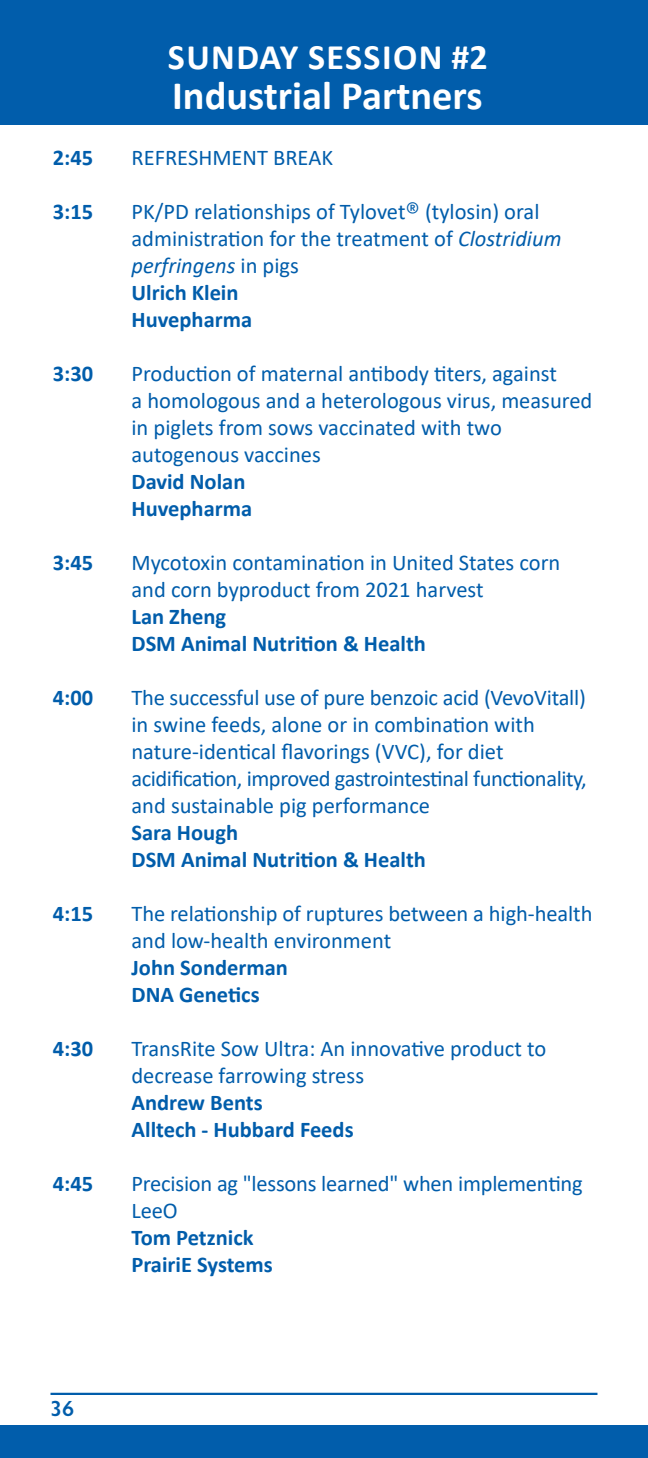
<style>
.page{position:relative;width:648px;height:1458px;background:#fff}
.page>*{position:absolute;margin:0;border:0;box-sizing:border-box;transform-origin:0 0}
.Left_Heading{font:700 40.5px "Calibri";color:#fff}
.Left_Heading-2{font:700 36px "Calibri";letter-spacing:.04em;color:#fff}
.Schedule_2{font:22.5px/27px "Calibri";color:#015dab}
.Schedule_2-2{font:700 22.5px "Calibri";color:#015dab}
.t1{font:600 22.5px "Hypatia Sans Pro";color:#015dab}
.s1{font-family:"Fira Sans"}
.s2{font-style:italic}
</style>
<div class="page">
<div style="left:0;top:1425px;width:648px;height:33px;background:#015dab"></div>
<div style="left:0;top:0;width:648px;height:125px;background:#015dab"></div>
<hr style="left:51px;top:1393px;width:546px;height:2px;background:#015dab">
<p class="Left_Heading-2" style="left:168px;top:31px;width:321px">SUNDAY SESSION #2</p>
<p class="Left_Heading" style="left:172px;top:67px;width:312px">Industrial Partners</p>
<p class="Schedule_2-2" style="left:53px;top:142px;width:42px">2:45</p>
<p class="Schedule_2" style="left:132px;top:144px;width:203px">REFRESHMENT BREAK</p>
<p class="Schedule_2-2" style="left:53px;top:196px;width:42px">3:15</p>
<p class="Schedule_2" style="left:132px;top:198px;width:431px">PK/PD relationships of Tylovet<span class="s1">®</span> (tylosin) oral administration for the treatment of <span class="s2">Clostridium perfringens</span> in pigs</p>
<p class="Schedule_2-2" style="left:132px;top:277px;width:109px">Ulrich Klein</p>
<p class="Schedule_2-2" style="left:132px;top:304px;width:122px">Huvepharma</p>
<p class="Schedule_2-2" style="left:53px;top:358px;width:42px">3:30</p>
<p class="Schedule_2" style="left:132px;top:360px;width:462px">Production of maternal antibody titers, against<br>a homologous and a heterologous virus, measured in piglets from sows vaccinated with two autogenous vaccines</p>
<p class="Schedule_2-2" style="left:132px;top:466px;width:115px">David Nolan</p>
<p class="Schedule_2-2" style="left:132px;top:493px;width:122px">Huvepharma</p>
<p class="Schedule_2-2" style="left:53px;top:547px;width:42px">3:45</p>
<p class="Schedule_2" style="left:132px;top:549px;width:430px">Mycotoxin contamination in United States corn and corn byproduct from 2021 harvest</p>
<p class="Schedule_2-2" style="left:132px;top:601px;width:96px">Lan Zheng</p>
<p class="Schedule_2-2" style="left:132px;top:628px;width:296px">DSM Animal Nutrition &amp; Health</p>
<p class="Schedule_2-2" style="left:53px;top:682px;width:42px">4:00</p>
<p class="Schedule_2" style="left:132px;top:684px;width:457px">The successful use of pure benzoic acid (VevoVitall) in swine feeds, alone or in combination with nature-identical flavorings (VVC), for diet acidification, improved gastrointestinal functionality, and sustainable pig performance</p>
<p class="Schedule_2-2" style="left:132px;top:817px;width:108px">Sara Hough</p>
<p class="Schedule_2-2" style="left:132px;top:844px;width:296px">DSM Animal Nutrition &amp; Health</p>
<p class="Schedule_2-2" style="left:53px;top:898px;width:42px">4:15</p>
<p class="Schedule_2" style="left:132px;top:900px;width:463px">The relationship of ruptures between a high-health and low-health environment</p>
<p class="Schedule_2-2" style="left:132px;top:952px;width:158px">John Sonderman</p>
<p class="Schedule_2-2" style="left:132px;top:979px;width:130px">DNA Genetics</p>
<p class="Schedule_2-2" style="left:53px;top:1033px;width:42px">4:30</p>
<p class="Schedule_2" style="left:132px;top:1035px;width:416px">TransRite Sow Ultra: An innovative product to decrease farrowing stress</p>
<p class="Schedule_2-2" style="left:132px;top:1087px;width:133px">Andrew Bents</p>
<p class="Schedule_2-2" style="left:132px;top:1114px;width:224px">Alltech - Hubbard Feeds</p>
<p class="Schedule_2-2" style="left:53px;top:1168px;width:42px">4:45</p>
<p class="Schedule_2" style="left:132px;top:1170px;width:453px">Precision ag "lessons learned" when implementing<br>LeeO</p>
<p class="Schedule_2-2" style="left:132px;top:1222px;width:124px">Tom Petznick</p>
<p class="Schedule_2-2" style="left:132px;top:1249px;width:143px">PrairiE Systems</p>
<p class="t1" style="left:50px;top:1393px;width:26px">36</p>
</div>
